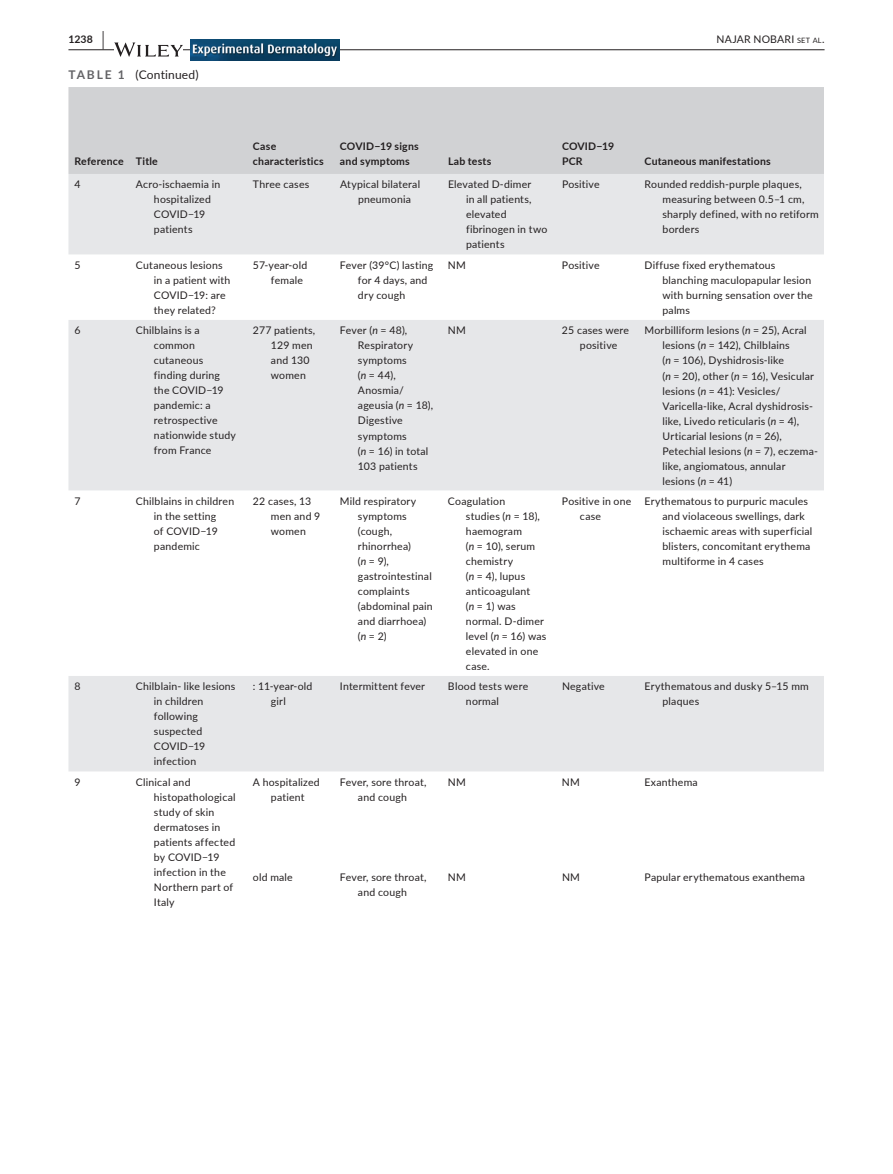
<style>
.page{position:relative;width:893px;height:1174px;background:#fff}
.page>*{position:absolute;margin:0;border:0;box-sizing:border-box;transform-origin:0 0}
.t1{font:12px "Lato";letter-spacing:.015em;color:#231f20}
.t2{font:10.5px/15px "Lato";letter-spacing:.02em;color:#231f20}
.t3{font:700 10.5px/15px "Lato";letter-spacing:.02em;color:#231f20}
.t4{font:10.5px "Lato";letter-spacing:.02em;color:#231f20}
.s1{font-size:19.5px}
.s2{font-size:7.35px}
.s3{font-weight:700;color:#636366}
.s4{font-style:italic}
</style>
<div class="page">
<hr style="left:68px;top:49px;width:756px;height:1px;background:#231f20">
<svg style="left:114px;top:42px;width:69px;height:15px"></svg>
<img style="left:191px;top:39px;width:148px;height:21px">
<div style="left:68px;top:87px;width:756px;height:87px;background:#d1d2d4"></div>
<svg style="left:68px;top:174px;width:756px;height:597px;fill:#e6e7e9"></svg>
<p class="t3" style="left:68px;top:31px;width:37px">1238 <span class="s1">|</span></p>
<p class="t4" style="left:716px;top:31px;width:110px">NAJAR NOBARI <span class="s2">SET AL</span>.</p>
<p class="t1" style="left:68px;top:66px;width:132px"><span class="s3">TABLE 1</span> (Continued)</p>
<p class="t3" style="left:74px;top:153px;width:85px">Reference Title</p>
<p class="t3" style="left:253px;top:138px;width:72px">Case characteristics</p>
<p class="t3" style="left:340px;top:138px;width:80px">COVID−19 signs and symptoms</p>
<p class="t3" style="left:448px;top:153px;width:45px">Lab tests</p>
<p class="t3" style="left:562px;top:138px;width:54px">COVID−19<br>PCR</p>
<p class="t3" style="left:644px;top:153px;width:128px">Cutaneous manifestations</p>
<p class="t2" style="left:74px;top:177px;width:8px">4</p>
<p class="t2" style="left:154px;top:177px;width:68px;text-indent:-18px">Acro-ischaemia in hospitalized<br>COVID−19 patients</p>
<p class="t2" style="left:253px;top:177px;width:58px">Three cases</p>
<p class="t2" style="left:358px;top:177px;width:64px;text-indent:-18px">Atypical bilateral pneumonia</p>
<p class="t2" style="left:466px;top:177px;width:83px;text-indent:-18px">Elevated D-dimer<br>in all patients, elevated fibrinogen in two patients</p>
<p class="t2" style="left:562px;top:177px;width:39px">Positive</p>
<p class="t2" style="left:662px;top:177px;width:158px;text-indent:-18px">Rounded reddish-purple plaques, measuring between 0.5–1 cm, sharply defined, with no retiform borders</p>
<p class="t2" style="left:74px;top:257px;width:8px">5</p>
<p class="t2" style="left:154px;top:257px;width:78px;text-indent:-18px">Cutaneous lesions in a patient with<br>COVID−19: are they related?</p>
<p class="t2" style="left:271px;top:257px;width:38px;text-indent:-18px">57-year-old female</p>
<p class="t2" style="left:358px;top:257px;width:77px;text-indent:-18px">Fever (39°C) lasting for 4 days, and dry cough</p>
<p class="t2" style="left:448px;top:257px;width:19px">NM</p>
<p class="t2" style="left:562px;top:257px;width:39px">Positive</p>
<p class="t2" style="left:662px;top:257px;width:152px;text-indent:-18px">Diffuse fixed erythematous blanching maculopapular lesion with burning sensation over the palms</p>
<p class="t2" style="left:74px;top:323px;width:8px">6</p>
<p class="t2" style="left:154px;top:323px;width:84px;text-indent:-18px">Chilblains is a common cutaneous finding during the COVID−19 pandemic: a retrospective nationwide study from France</p>
<p class="t2" style="left:271px;top:323px;width:46px;text-indent:-18px">277 patients,<br>129 men and 130 women</p>
<p class="t2" style="left:358px;top:323px;width:77px;text-indent:-18px">Fever (<span class="s4">n</span> = 48),<br>Respiratory symptoms<br>(<span class="s4">n</span> = 44),<br>Anosmia/ ageusia (<span class="s4">n</span> = 18),<br>Digestive symptoms<br>(<span class="s4">n</span> = 16) in total<br>103 patients</p>
<p class="t2" style="left:448px;top:323px;width:19px">NM</p>
<p class="t2" style="left:562px;top:323px;width:69px;text-align:center">25 cases were positive</p>
<p class="t2" style="left:662px;top:323px;width:157px;text-indent:-18px">Morbilliform lesions (<span class="s4">n</span> = 25), Acral lesions (<span class="s4">n</span> = 142), Chilblains<br>(<span class="s4">n</span> = 106), Dyshidrosis-like<br>(<span class="s4">n</span> = 20), other (<span class="s4">n</span> = 16), Vesicular lesions (<span class="s4">n</span> = 41): Vesicles/<br>Varicella-like, Acral dyshidrosis&shy;like, Livedo reticularis (<span class="s4">n</span> = 4),<br>Urticarial lesions (<span class="s4">n</span> = 26),<br>Petechial lesions (<span class="s4">n</span> = 7), eczema&shy;like, angiomatous, annular lesions (<span class="s4">n</span> = 41)</p>
<p class="t2" style="left:74px;top:493px;width:8px">7</p>
<p class="t2" style="left:154px;top:493px;width:82px;text-indent:-18px">Chilblains in children in the setting<br>of COVID−19 pandemic</p>
<p class="t2" style="left:271px;top:493px;width:51px;text-indent:-18px">22 cases, 13 men and 9 women</p>
<p class="t2" style="left:358px;top:493px;width:76px;text-indent:-18px">Mild respiratory symptoms (cough, rhinorrhea)<br>(<span class="s4">n</span> = 9), gastrointestinal complaints (abdominal pain and diarrhoea) (<span class="s4">n</span>= 2)</p>
<p class="t2" style="left:466px;top:493px;width:82px;text-indent:-18px">Coagulation<br>studies (<span class="s4">n</span> = 18), haemogram<br>(<span class="s4">n</span> = 10), serum chemistry<br>(<span class="s4">n</span> = 4), lupus anticoagulant<br>(<span class="s4">n</span> = 1) was normal. D-dimer level (<span class="s4">n</span> = 16) was elevated in one case.</p>
<p class="t2" style="left:580px;top:493px;width:53px;text-indent:-18px">Positive in one case</p>
<p class="t2" style="left:662px;top:493px;width:151px;text-indent:-18px">Erythematous to purpuric macules and violaceous swellings, dark ischaemic areas with superficial blisters, concomitant erythema multiforme in 4 cases</p>
<p class="t2" style="left:74px;top:678px;width:8px">8</p>
<p class="t2" style="left:154px;top:678px;width:83px;text-indent:-18px">Chilblain- like lesions in children following suspected<br>COVID−19 infection</p>
<p class="t2" style="left:271px;top:678px;width:43px;text-indent:-18px">: 11-year-old girl</p>
<p class="t2" style="left:340px;top:678px;width:87px">Intermittent fever</p>
<p class="t2" style="left:466px;top:678px;width:64px;text-indent:-18px">Blood tests were normal</p>
<p class="t2" style="left:562px;top:678px;width:44px">Negative</p>
<p class="t2" style="left:662px;top:678px;width:148px;text-indent:-18px">Erythematous and dusky 5–15 mm plaques</p>
<p class="t2" style="left:74px;top:774px;width:8px">9</p>
<p class="t2" style="left:154px;top:774px;width:83px;text-indent:-18px">Clinical and histopathological study of skin dermatoses in patients affected by COVID−19 infection in the<br>Northern part of<br>Italy</p>
<p class="t2" style="left:253px;top:774px;width:68px;text-align:center">A hospitalized patient</p>
<p class="t2" style="left:340px;top:774px;width:88px;text-align:center">Fever, sore throat, and cough</p>
<p class="t2" style="left:448px;top:774px;width:19px">NM</p>
<p class="t2" style="left:562px;top:774px;width:19px">NM</p>
<p class="t2" style="left:644px;top:774px;width:55px">Exanthema</p>
<p class="t2" style="left:253px;top:869px;width:41px">old male</p>
<p class="t2" style="left:340px;top:869px;width:88px;text-align:center">Fever, sore throat, and cough</p>
<p class="t2" style="left:448px;top:869px;width:19px">NM</p>
<p class="t2" style="left:562px;top:869px;width:19px">NM</p>
<p class="t2" style="left:644px;top:869px;width:162px">Papular erythematous exanthema</p>
</div>
